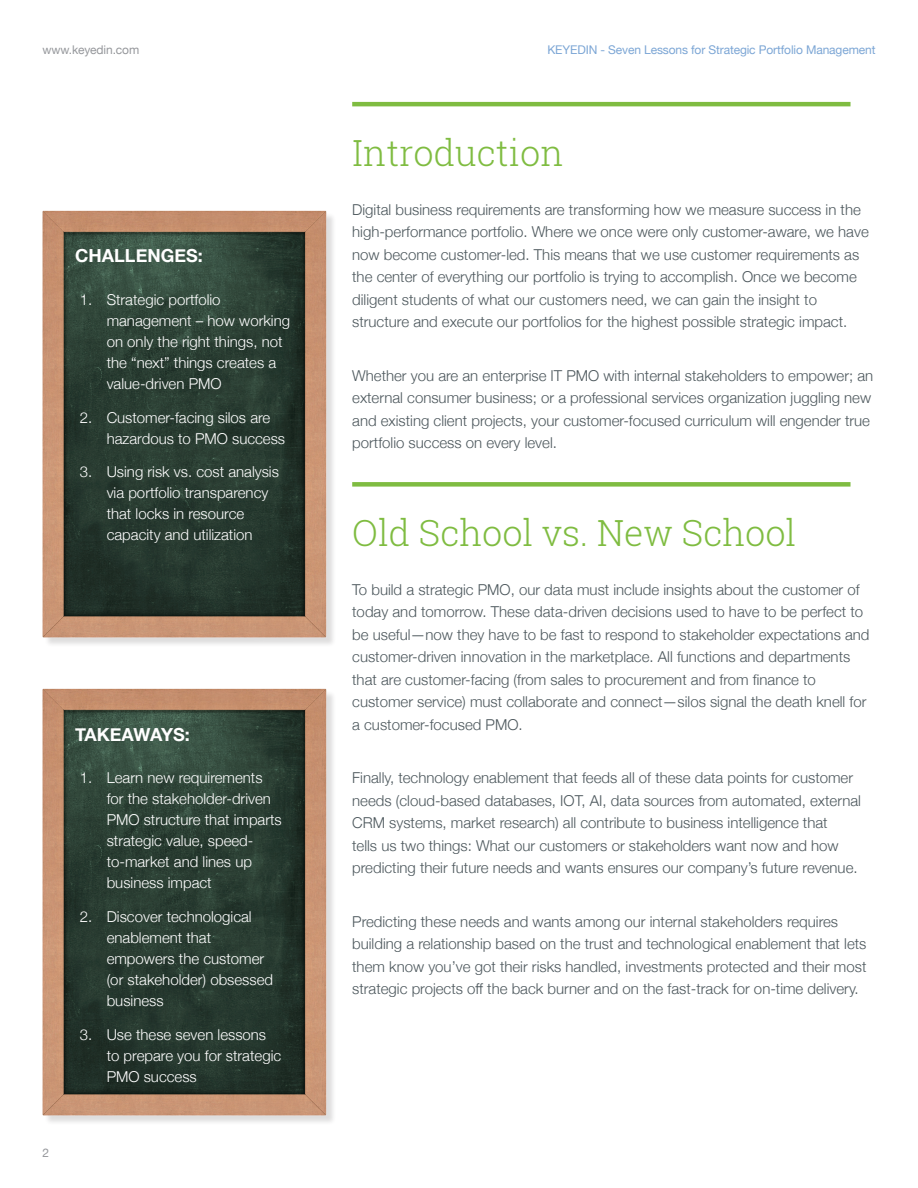
<style>
.page{position:relative;width:918px;height:1188px;background:#fff}
.page>*{position:absolute;margin:0;border:0;box-sizing:border-box;transform-origin:0 0}
.t1{font:300 36px "Roboto Slab";color:#7fbc41}
.t2{font:700 18px "Helvetica Neue";color:#fff}
.t3{font:300 15px/22.5px "Helvetica Neue";color:#4c575c}
.t4{font:300 15px/21px "Helvetica Neue";color:#fff}
.t5{font:12px "Helvetica Neue";letter-spacing:-.01em;color:#7ca6d5}
.t6{font:12px "Helvetica Neue";letter-spacing:-.01em;color:#95979b}
</style>
<div class="page">
<hr style="left:352px;top:102px;width:499px;height:4px;background:#7fbc41">
<div style="left:352px;top:482px;width:499px;height:5px;background:#7fbc41"></div>
<img style="left:42px;top:688px;width:291px;height:434px">
<img style="left:42px;top:210px;width:291px;height:434px">
<p class="t6" style="left:43px;top:41px;width:98px">www.keyedin.com</p>
<p class="t5" style="left:547px;top:41px;width:330px">KEYEDIN - Seven Lessons for Strategic Portfolio Management</p>
<p class="t2" style="left:75px;top:241px;width:129px">CHALLENGES:</p>
<p class="t4" style="left:107px;top:288px;width:185px;text-indent:-27px">1. Strategic portfolio management – how working on only the right things, not the “next” things creates a value-driven PMO</p>
<p class="t4" style="left:107px;top:406px;width:180px;text-indent:-27px">2. Customer-facing silos are hazardous to PMO success</p>
<p class="t4" style="left:107px;top:460px;width:174px;text-indent:-27px">3. Using risk vs. cost analysis via portfolio transparency that locks in resource capacity and utilization</p>
<p class="t6" style="left:43px;top:1144px;width:8px">2</p>
<p class="t2" style="left:75px;top:720px;width:116px">TAKEAWAYS:</p>
<p class="t4" style="left:107px;top:766px;width:177px;text-indent:-27px">1. Learn new requirements for the stakeholder-driven<br>PMO structure that imparts strategic value, speed&shy;to-market and lines up business impact</p>
<p class="t4" style="left:107px;top:905px;width:168px;text-indent:-27px">2. Discover technological enablement that empowers the customer (or stakeholder) obsessed business</p>
<p class="t4" style="left:107px;top:1023px;width:176px;text-indent:-27px">3. Use these seven lessons to prepare you for strategic<br>PMO success</p>
<h1 class="t1" style="left:352px;top:128px;width:213px">Introduction</h1>
<p class="t3" style="left:352px;top:197px;width:518px">Digital business requirements are transforming how we measure success in the high-performance portfolio. Where we once were only customer-aware, we have now become customer-led. This means that we use customer requirements as the center of everything our portfolio is trying to accomplish. Once we become diligent students of what our customers need, we can gain the insight to structure and execute our portfolios for the highest possible strategic impact.</p>
<p class="t3" style="left:352px;top:363px;width:523px">Whether you are an enterprise IT PMO with internal stakeholders to empower; an external consumer business; or a professional services organization juggling new and existing client projects, your customer-focused curriculum will engender true portfolio success on every level.</p>
<h1 class="t1" style="left:352px;top:509px;width:445px">Old School vs. New School</h1>
<p class="t3" style="left:352px;top:577px;width:519px">To build a strategic PMO, our data must include insights about the customer of today and tomorrow. These data-driven decisions used to have to be perfect to be useful—now they have to be fast to respond to stakeholder expectations and customer-driven innovation in the marketplace. All functions and departments that are customer-facing (from sales to procurement and from finance to customer service) must collaborate and connect—silos signal the death knell for a customer-focused PMO.</p>
<p class="t3" style="left:352px;top:766px;width:510px">Finally, technology enablement that feeds all of these data points for customer needs (cloud-based databases, IOT, AI, data sources from automated, external CRM systems, market research) all contribute to business intelligence that<br>tells us two things: What our customers or stakeholders want now and how predicting their future needs and wants ensures our company’s future revenue.</p>
<p class="t3" style="left:352px;top:909px;width:516px">Predicting these needs and wants among our internal stakeholders requires building a relationship based on the trust and technological enablement that lets them know you’ve got their risks handled, investments protected and their most strategic projects off the back burner and on the fast-track for on-time delivery.</p>
</div>
